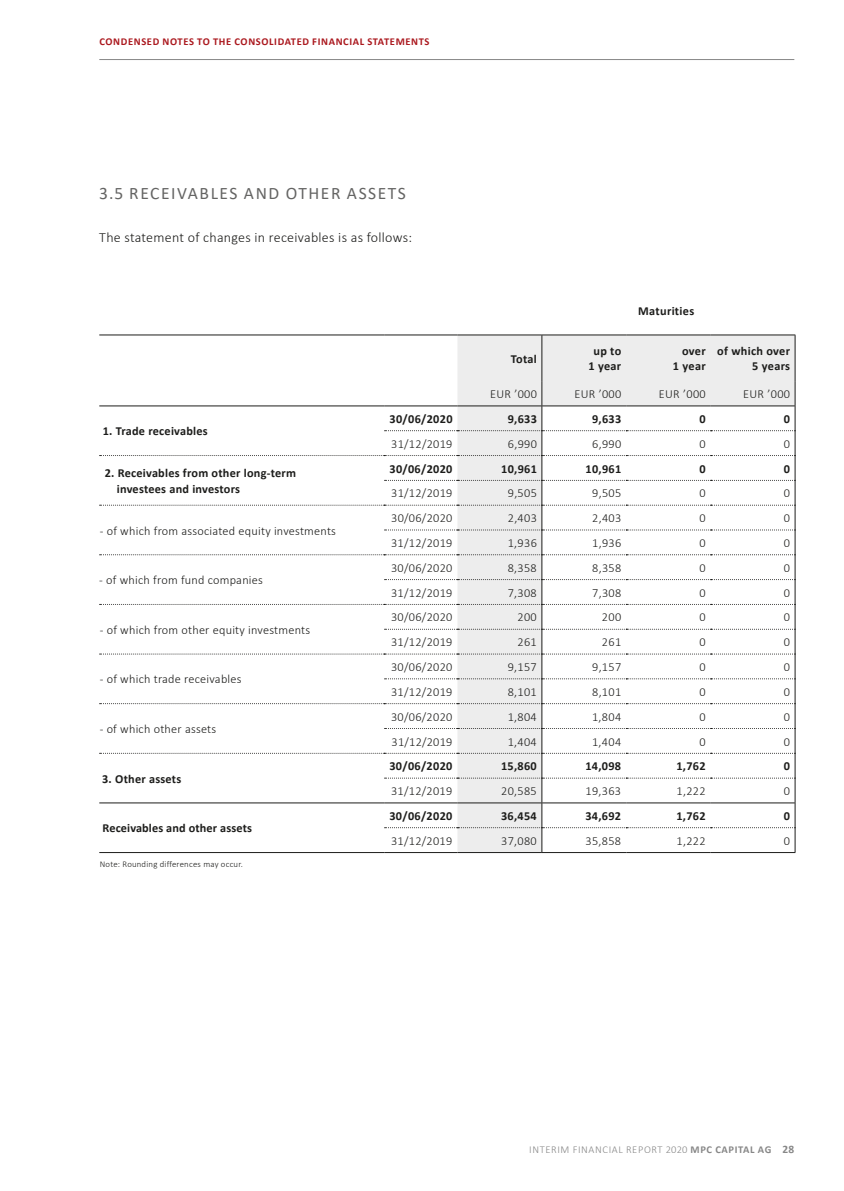
<style>
.page{position:relative;width:844px;height:1191px;background:#fff}
.page>*{position:absolute;margin:0;border:0;box-sizing:border-box;transform-origin:0 0}
.t1{font:17.5px "Calibri";letter-spacing:.09em;color:#646463}
.t2{font:300 14px "Calibri";letter-spacing:.02em;color:#1d1d1b}
.t3{font:300 12.25px "Calibri";letter-spacing:.025em;color:#1d1d1b}
.t4{font:700 12.25px/14.7px "Calibri";letter-spacing:.02em;color:#1d1d1b;text-align:right}
.t5{font:700 10.5px "Calibri";letter-spacing:.06em;color:#ab191f}
.t6{font:300 10.5px "Calibri";letter-spacing:.06em;color:#878787}
.t7{font:300 8.75px "Calibri";letter-spacing:.025em;color:#1d1d1b}
.s1{font-weight:700}
.s2{font-weight:700;font-size:11.38px}
</style>
<div class="page">
<hr style="left:99px;top:59px;width:695px;height:1px;background:#878787">
<svg style="left:99px;top:334px;width:695px;height:1px"></svg>
<div style="left:458px;top:336px;width:336px;height:45px;background:#ededed"></div>
<hr style="left:99px;top:335px;width:285px;height:1px;background:#1d1d1b">
<hr style="left:384px;top:335px;width:73px;height:1px;background:#1d1d1b">
<hr style="left:457px;top:335px;width:84px;height:1px;background:#1d1d1b">
<hr style="left:99px;top:405px;width:285px;height:1px;background:#1d1d1b">
<hr style="left:99px;top:802px;width:285px;height:1px;background:#1d1d1b">
<hr style="left:99px;top:852px;width:285px;height:1px;background:#1d1d1b">
<hr style="left:384px;top:852px;width:73px;height:1px;background:#1d1d1b">
<hr style="left:457px;top:852px;width:84px;height:1px;background:#1d1d1b">
<hr style="left:541px;top:335px;width:85px;height:1px;background:#1d1d1b">
<hr style="left:626px;top:335px;width:84px;height:1px;background:#1d1d1b">
<hr style="left:710px;top:335px;width:85px;height:1px;background:#1d1d1b">
<hr style="left:541px;top:852px;width:85px;height:1px;background:#1d1d1b">
<hr style="left:626px;top:852px;width:84px;height:1px;background:#1d1d1b">
<hr style="left:710px;top:852px;width:85px;height:1px;background:#1d1d1b">
<hr style="left:541px;top:335px;width:1px;height:46px;background:#1d1d1b">
<hr style="left:794px;top:335px;width:1px;height:46px;background:#1d1d1b">
<svg style="left:100px;top:381px;width:695px;height:471px"></svg>
<p class="t5" style="left:99px;top:34px;width:331px">CONDENSED NOTES TO THE CONSOLIDATED FINANCIAL STATEMENTS</p>
<h1 class="t1" style="left:99px;top:180px;width:308px">3.5 RECEIVABLES AND OTHER ASSETS</h1>
<p class="t2" style="left:99px;top:229px;width:314px">The statement of changes in receivables is as follows:</p>
<p class="t4" style="left:638px;top:303px;width:57px">Maturities</p>
<p class="t4" style="left:510px;top:351px;width:28px">Total</p>
<p class="t4" style="left:588px;top:344px;width:34px;text-align:center">up to<br>1 year</p>
<p class="t4" style="left:672px;top:344px;width:34px">over<br>1 year</p>
<p class="t4" style="left:717px;top:344px;width:74px">of which over<br>5 years</p>
<p class="t3" style="left:490px;top:386px;width:48px">EUR ’000</p>
<p class="t3" style="left:574px;top:386px;width:48px">EUR ’000</p>
<p class="t3" style="left:658px;top:386px;width:48px">EUR ’000</p>
<p class="t3" style="left:743px;top:386px;width:48px">EUR ’000</p>
<p class="t4" style="left:103px;top:424px;width:106px">1. Trade receivables</p>
<p class="t4" style="left:389px;top:411px;width:64px">30/06/2020</p>
<p class="t4" style="left:507px;top:411px;width:31px">9,633</p>
<p class="t4" style="left:592px;top:411px;width:31px">9,633</p>
<p class="t4" style="left:699px;top:411px;width:8px">0</p>
<p class="t4" style="left:783px;top:411px;width:8px">0</p>
<p class="t3" style="left:391px;top:436px;width:63px">31/12/2019</p>
<p class="t3" style="left:507px;top:436px;width:31px">6,990</p>
<p class="t3" style="left:592px;top:436px;width:31px">6,990</p>
<p class="t3" style="left:699px;top:436px;width:8px">0</p>
<p class="t3" style="left:783px;top:436px;width:8px">0</p>
<p class="t4" style="left:117px;top:465px;width:181px;line-height:15.8px;text-align:left;text-indent:-12px">2. Receivables from other long-term investees and investors</p>
<p class="t4" style="left:389px;top:461px;width:64px">30/06/2020</p>
<p class="t4" style="left:501px;top:461px;width:37px">10,961</p>
<p class="t4" style="left:585px;top:461px;width:37px">10,961</p>
<p class="t4" style="left:699px;top:461px;width:8px">0</p>
<p class="t4" style="left:783px;top:461px;width:8px">0</p>
<p class="t3" style="left:391px;top:486px;width:63px">31/12/2019</p>
<p class="t3" style="left:507px;top:486px;width:31px">9,505</p>
<p class="t3" style="left:592px;top:486px;width:31px">9,505</p>
<p class="t3" style="left:699px;top:486px;width:8px">0</p>
<p class="t3" style="left:783px;top:486px;width:8px">0</p>
<p class="t3" style="left:100px;top:523px;width:238px">- of which from associated equity investments</p>
<p class="t3" style="left:99px;top:572px;width:165px">- of which from fund companies</p>
<p class="t3" style="left:100px;top:622px;width:212px">- of which from other equity investments</p>
<p class="t3" style="left:100px;top:672px;width:143px">- of which trade receivables</p>
<p class="t3" style="left:100px;top:721px;width:118px">- of which other assets</p>
<p class="t4" style="left:102px;top:771px;width:81px">3. Other assets</p>
<p class="t4" style="left:102px;top:820px;width:151px">Receivables and other assets</p>
<p class="t7" style="left:100px;top:858px;width:144px">Note: Rounding differences may occur.</p>
<p class="t3" style="left:391px;top:510px;width:63px">30/06/2020</p>
<p class="t3" style="left:507px;top:510px;width:31px">2,403</p>
<p class="t3" style="left:592px;top:510px;width:31px">2,403</p>
<p class="t3" style="left:699px;top:510px;width:8px">0</p>
<p class="t3" style="left:783px;top:510px;width:8px">0</p>
<p class="t3" style="left:391px;top:535px;width:63px">31/12/2019</p>
<p class="t3" style="left:507px;top:535px;width:31px">1,936</p>
<p class="t3" style="left:592px;top:535px;width:31px">1,936</p>
<p class="t3" style="left:699px;top:535px;width:8px">0</p>
<p class="t3" style="left:783px;top:535px;width:8px">0</p>
<p class="t3" style="left:391px;top:560px;width:63px">30/06/2020</p>
<p class="t3" style="left:507px;top:560px;width:31px">8,358</p>
<p class="t3" style="left:592px;top:560px;width:31px">8,358</p>
<p class="t3" style="left:699px;top:560px;width:8px">0</p>
<p class="t3" style="left:783px;top:560px;width:8px">0</p>
<p class="t3" style="left:391px;top:585px;width:63px">31/12/2019</p>
<p class="t3" style="left:507px;top:585px;width:31px">7,308</p>
<p class="t3" style="left:592px;top:585px;width:31px">7,308</p>
<p class="t3" style="left:699px;top:585px;width:8px">0</p>
<p class="t3" style="left:783px;top:585px;width:8px">0</p>
<p class="t3" style="left:391px;top:610px;width:63px">30/06/2020</p>
<p class="t3" style="left:517px;top:610px;width:21px">200</p>
<p class="t3" style="left:601px;top:610px;width:21px">200</p>
<p class="t3" style="left:699px;top:610px;width:8px">0</p>
<p class="t3" style="left:783px;top:610px;width:8px">0</p>
<p class="t3" style="left:391px;top:634px;width:63px">31/12/2019</p>
<p class="t3" style="left:517px;top:634px;width:21px">261</p>
<p class="t3" style="left:601px;top:634px;width:21px">261</p>
<p class="t3" style="left:699px;top:634px;width:8px">0</p>
<p class="t3" style="left:783px;top:634px;width:8px">0</p>
<p class="t3" style="left:391px;top:659px;width:63px">30/06/2020</p>
<p class="t3" style="left:507px;top:659px;width:31px">9,157</p>
<p class="t3" style="left:592px;top:659px;width:31px">9,157</p>
<p class="t3" style="left:699px;top:659px;width:8px">0</p>
<p class="t3" style="left:783px;top:659px;width:8px">0</p>
<p class="t3" style="left:391px;top:684px;width:63px">31/12/2019</p>
<p class="t3" style="left:507px;top:684px;width:31px">8,101</p>
<p class="t3" style="left:592px;top:684px;width:31px">8,101</p>
<p class="t3" style="left:699px;top:684px;width:8px">0</p>
<p class="t3" style="left:783px;top:684px;width:8px">0</p>
<p class="t3" style="left:391px;top:709px;width:63px">30/06/2020</p>
<p class="t3" style="left:507px;top:709px;width:31px">1,804</p>
<p class="t3" style="left:592px;top:709px;width:31px">1,804</p>
<p class="t3" style="left:699px;top:709px;width:8px">0</p>
<p class="t3" style="left:783px;top:709px;width:8px">0</p>
<p class="t3" style="left:391px;top:734px;width:62px">31/12/2019</p>
<p class="t3" style="left:507px;top:734px;width:31px">1,404</p>
<p class="t3" style="left:592px;top:734px;width:31px">1,404</p>
<p class="t3" style="left:699px;top:734px;width:8px">0</p>
<p class="t3" style="left:783px;top:734px;width:8px">0</p>
<p class="t4" style="left:389px;top:758px;width:64px">30/06/2020</p>
<p class="t4" style="left:501px;top:758px;width:37px">15,860</p>
<p class="t4" style="left:585px;top:758px;width:37px">14,098</p>
<p class="t4" style="left:676px;top:758px;width:31px">1,762</p>
<p class="t4" style="left:783px;top:758px;width:8px">0</p>
<p class="t3" style="left:391px;top:783px;width:63px">31/12/2019</p>
<p class="t3" style="left:501px;top:783px;width:37px">20,585</p>
<p class="t3" style="left:585px;top:783px;width:37px">19,363</p>
<p class="t3" style="left:676px;top:783px;width:31px">1,222</p>
<p class="t3" style="left:783px;top:783px;width:8px">0</p>
<p class="t4" style="left:389px;top:808px;width:64px">30/06/2020</p>
<p class="t4" style="left:501px;top:808px;width:37px">36,454</p>
<p class="t4" style="left:585px;top:808px;width:37px">34,692</p>
<p class="t4" style="left:676px;top:808px;width:31px">1,762</p>
<p class="t4" style="left:783px;top:808px;width:8px">0</p>
<p class="t3" style="left:391px;top:833px;width:63px">31/12/2019</p>
<p class="t3" style="left:501px;top:833px;width:37px">37,080</p>
<p class="t3" style="left:585px;top:833px;width:37px">35,858</p>
<p class="t3" style="left:676px;top:833px;width:31px">1,222</p>
<p class="t3" style="left:783px;top:833px;width:8px">0</p>
<p class="t6" style="left:529px;top:1143px;width:266px">INTERIM FINANCIAL REPORT 2020 <span class="s1">MPC CAPITAL AG</span> <span class="s2">28</span></p>
</div>
